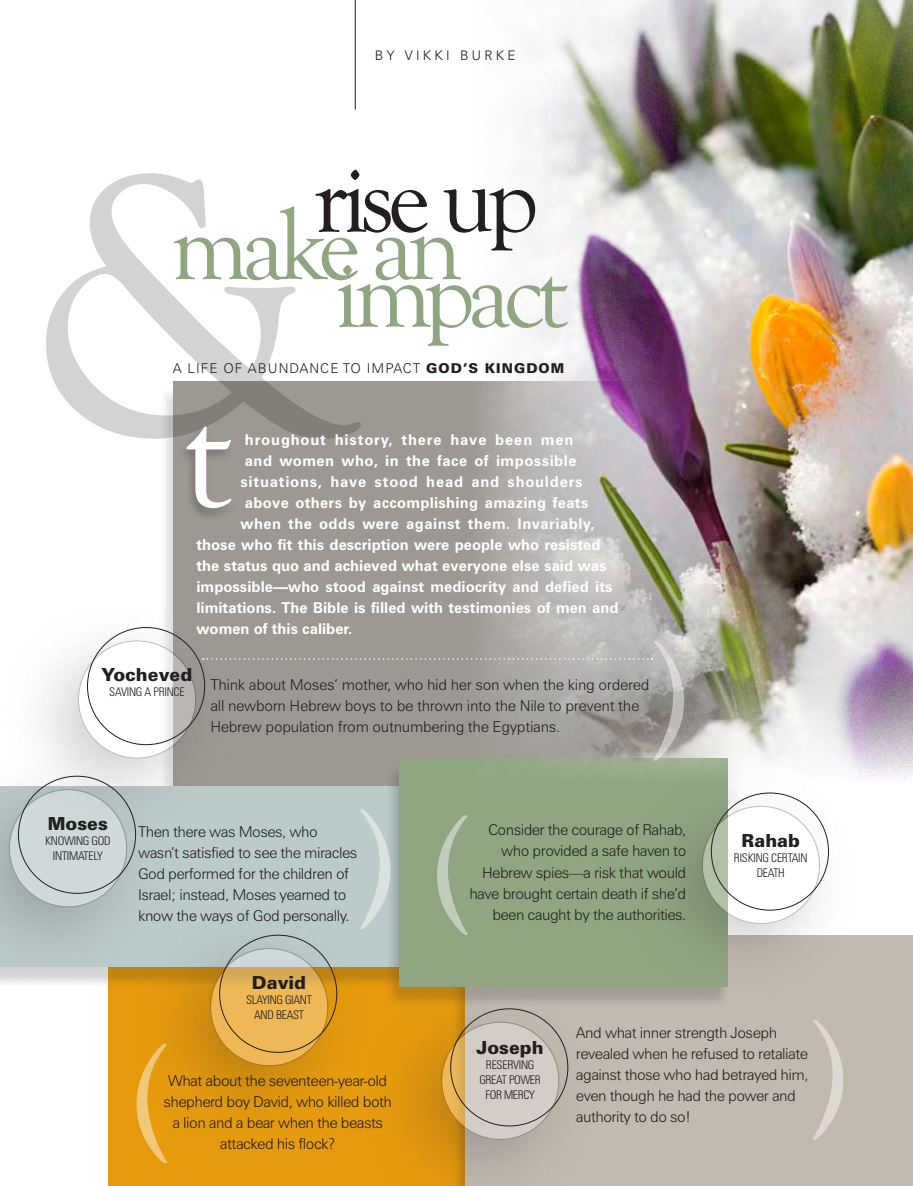
<style>
.page{position:relative;width:913px;height:1186px;background:#fff}
.page>*{position:absolute;margin:0;border:0;box-sizing:border-box;transform-origin:0 0}
.t1{font:100.8px "Goudy Old Style T";letter-spacing:-.07em;color:#90a683}
.t2{font:100.8px "Goudy Old Style T";letter-spacing:-.07em;color:#231f20}
.t3{font:900 18px "Zurich BT";color:#231f20}
.t4{font:300 15px/21px "Zurich BT";letter-spacing:-.035em;color:#231f20}
.t5{font:700 15px "Zurich BT";color:#fff}
.t6{font:700 15px "Zurich BT";letter-spacing:.03em;color:#fff}
.t7{font:700 15px "Zurich BT";letter-spacing:.05em;color:#fff}
.t8{font:700 15px "Zurich BT";letter-spacing:.055em;color:#fff}
.t9{font:300 13.5px "Univers LT Std";color:#231f20}
.t10{font:900 13.5px "Univers LT Std";letter-spacing:.075em;color:#231f20}
.t11{font:300 13.5px "Avenir LT Std";letter-spacing:.25em;color:#231f20}
.t12{font:300 condensed 12px/15px "Zurich BT";letter-spacing:-.02em;color:#231f20;text-align:center}
</style>
<div class="page">
<div style="left:108px;top:948px;width:381px;height:237px;background:#e69b0e"></div>
<div style="left:465px;top:934px;width:448px;height:251px;background:#c2b9b0"></div>
<div style="left:173px;top:381px;width:721px;height:422px;background:#9d9992"></div>
<div style="left:0;top:786px;width:510px;height:180px;background:#bbcaca"></div>
<div style="left:385px;top:763px;width:345px;height:244px;background:#231f20;opacity:.19"></div>
<div style="left:399px;top:758px;width:329px;height:228px;background:#90a683"></div>
<svg style="left:46px;top:173px;width:315px;height:265px"></svg>
<img style="left:478px;top:0;width:435px;height:782px">
<div style="left:175px;top:424px;width:60px;height:96px;background:#231f20;opacity:.3"></div>
<svg style="left:186px;top:426px;width:45px;height:82px"></svg>
<svg style="left:437px;top:815px;width:30px;height:120px"></svg>
<svg style="left:360px;top:809px;width:30px;height:120px"></svg>
<svg style="left:148px;top:1145px;width:19px;height:18px"></svg>
<svg style="left:813px;top:1020px;width:30px;height:119px"></svg>
<svg style="left:239px;top:641px;width:445px;height:119px"></svg>
<div style="left:358px;top:977px;width:242px;height:208px;background:#231f20;opacity:.75"></div>
<svg style="left:441px;top:1022px;width:118px;height:117px;background:#d2c4b2"></svg>
<hr style="left:355px;top:0;width:1px;height:110px;background:#231f20">
<div style="left:0;top:596px;width:237px;height:241px;background:#231f20;opacity:.75"></div>
<svg style="left:78px;top:641px;width:118px;height:117px"></svg>
<div style="left:128px;top:903px;width:241px;height:242px;background:#231f20;opacity:.75"></div>
<svg style="left:211px;top:948px;width:117px;height:117px;background:#e2b561"></svg>
<div style="left:619px;top:761px;width:241px;height:241px;background:#231f20;opacity:.75"></div>
<svg style="left:702px;top:806px;width:117px;height:117px"></svg>
<div style="left:0;top:744px;width:168px;height:242px;background:#231f20;opacity:.75"></div>
<div style="left:9px;top:789px;width:118px;height:117px;background:#cfd9d9;border-radius:50%"></div>
<p class="t11" style="left:375px;top:47px;width:142px">BY VIKKI B URKE</p>
<h1 class="t2" style="left:313px;top:143px;width:227px">rise up</h1>
<h1 class="t1" style="left:170px;top:191px;width:294px">make an</h1>
<h1 class="t1" style="left:333px;top:238px;width:235px">impact</h1>
<p class="t9" style="left:173px;top:360px;width:23px">A LIFE</p>
<p class="t9" style="left:223px;top:360px;width:36px">OF ABUNDANCE</p>
<p class="t9" style="left:343px;top:360px;width:34px">TO IMPACT</p>
<p class="t10" style="left:426px;top:360px;width:140px">GOD’S KINGDOM</p>
<p class="t8" style="left:245px;top:430px;width:330px">hroughout history, there have been men</p>
<p class="t6" style="left:245px;top:451px;width:333px">and women who, in the face of impossible</p>
<p class="t7" style="left:240px;top:472px;width:344px">situations, have stood head and shoulders</p>
<p class="t5" style="left:245px;top:493px;width:345px">above others by accomplishing amazing feats</p>
<p class="t6" style="left:240px;top:514px;width:355px">when the odds were against them. Invariably,</p>
<p class="t5" style="left:196px;top:535px;width:405px">those who fit this description were people who resisted</p>
<p class="t5" style="left:196px;top:556px;width:411px">the status quo and achieved what everyone else said was</p>
<p class="t5" style="left:196px;top:577px;width:417px">impossible—who stood against mediocrity and defied its</p>
<p class="t5" style="left:196px;top:598px;width:423px">limitations. The Bible is filled with testimonies of men and</p>
<p class="t5" style="left:196px;top:619px;width:157px">women of this caliber.</p>
<p class="t3" style="left:101px;top:663px;width:92px">Yocheved</p>
<p class="t12" style="left:109px;top:684px;width:77px">SAVING A PRINCE</p>
<p class="t4" style="left:210px;top:674px;width:440px">Think about Moses’ mother, who hid her son when the king ordered all newborn Hebrew boys to be thrown into the Nile to prevent the<br>Hebrew population from outnumbering the Egyptians.</p>
<p class="t3" style="left:48px;top:812px;width:62px">Moses</p>
<p class="t12" style="left:45px;top:833px;width:67px">KNOWING GOD<br>INTIMATELY</p>
<p class="t4" style="left:138px;top:820px;width:221px">Then there was Moses, who wasn’t satisfied to see the miracles<br>God performed for the children of<br>Israel; instead, Moses yearned to know the ways of God personally.</p>
<p class="t3" style="left:252px;top:971px;width:56px">David</p>
<p class="t12" style="left:254px;top:991px;width:58px;text-align:left;text-indent:-8px">SLAYING GIANT<br>AND BEAST</p>
<p class="t4" style="left:469px;top:819px;width:218px;text-align:right">Consider the courage of Rahab, who provided a safe haven to<br>Hebrew spies—a risk that would have brought certain death if she’d been caught by the authorities.</p>
<p class="t3" style="left:741px;top:829px;width:60px">Rahab</p>
<p class="t12" style="left:734px;top:849px;width:75px">RISKING CERTAIN<br>DEATH</p>
<p class="t4" style="left:163px;top:1070px;width:230px;text-align:center">What about the seventeen-year-old shepherd boy David, who killed both a lion and a bear when the beasts attacked his flock?</p>
<p class="t3" style="left:476px;top:1036px;width:69px">Joseph</p>
<p class="t12" style="left:479px;top:1056px;width:60px">RESERVING<br>GREAT POWER<br>FOR MERCY</p>
<p class="t4" style="left:576px;top:1022px;width:234px">And what inner strength Joseph revealed when he refused to retaliate against those who had betrayed him, even though he had the power and authority to do so!</p>
</div>
